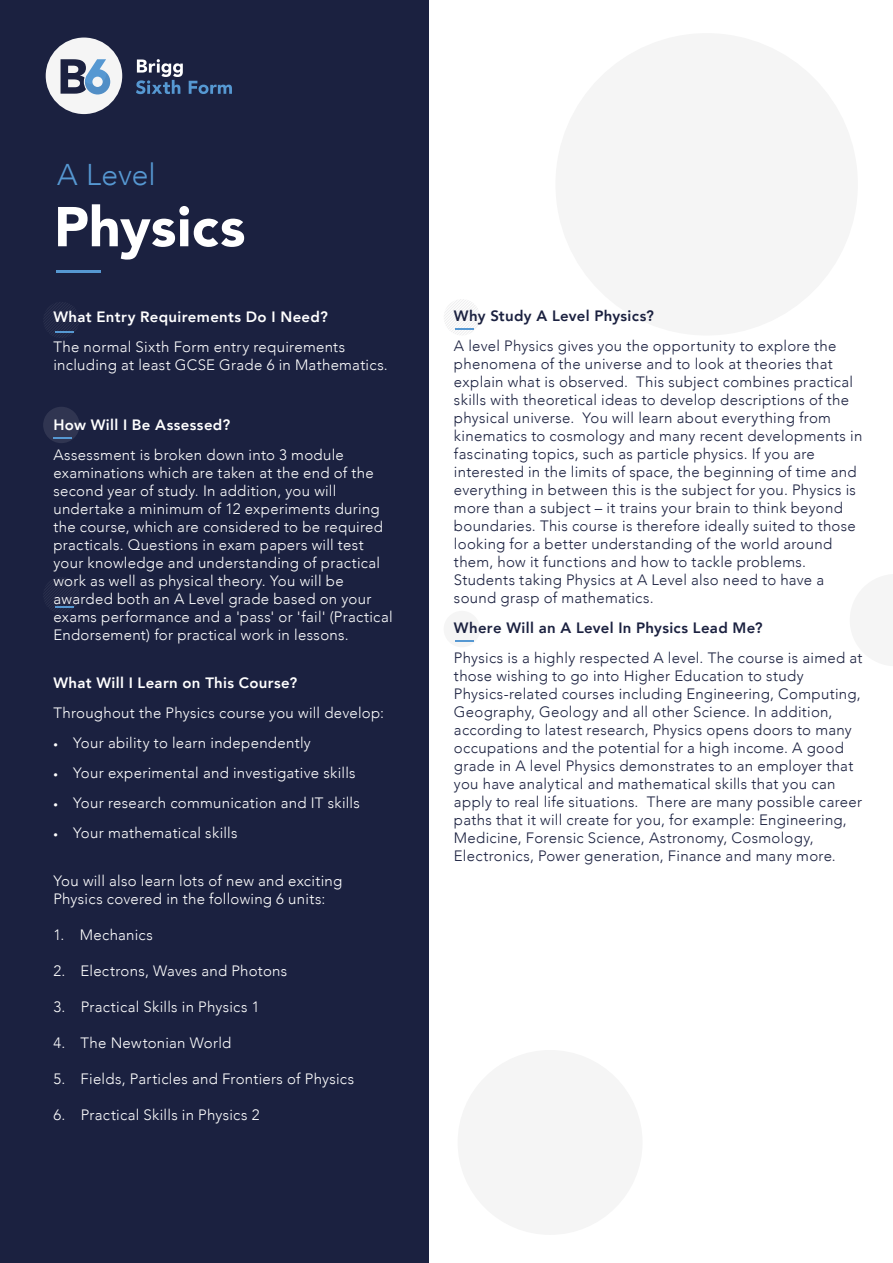
<style>
.page{position:relative;width:893px;height:1263px;background:#fff}
.page>*{position:absolute;margin:0;border:0;box-sizing:border-box;transform-origin:0 0}
.t1{font:900 55.5px "Avenir";color:#fff}
.t2{font:300 30px "Avenir";color:#5698d2}
.t3{font:300 15px/18px "Avenir";letter-spacing:.02em;color:#1b2140}
.t4{font:300 15px/18px "Avenir";letter-spacing:.02em;color:#fff}
.t5{font:800 15px "Avenir";letter-spacing:.02em;color:#fff}
.t6{font:800 15px "Avenir";letter-spacing:.02em;color:#1b2140}
.s1{font-size:9px}
</style>
<div class="page">
<div style="left:0;top:0;width:429px;height:1263px;background:#1b2140"></div>
<div style="left:555px;top:33px;width:303px;height:302px;background:#f5f5f5;border-radius:50%"></div>
<div style="left:458px;top:1050px;width:184px;height:185px;background:#f5f5f5;border-radius:50%"></div>
<div style="left:46px;top:38px;width:76px;height:76px;background:#f5f5f5;border-radius:50%"></div>
<svg style="left:61px;top:59px;width:49px;height:35px"></svg>
<svg style="left:189px;top:81px;width:43px;height:13px"></svg>
<svg style="left:136px;top:59px;width:47px;height:35px"></svg>
<hr style="left:56px;top:270px;width:44px;height:3px;background:#5698d2">
<svg style="left:43px;top:302px;width:36px;height:36px"></svg>
<svg style="left:43px;top:577px;width:36px;height:36px"></svg>
<div style="left:43px;top:407px;width:37px;height:36px;background:#303551;border-radius:50%"></div>
<svg style="left:54px;top:438px;width:18px;height:1px"></svg>
<svg style="left:444px;top:299px;width:36px;height:36px"></svg>
<div style="left:444px;top:611px;width:36px;height:36px;background:#f5f5f5;border-radius:50%"></div>
<svg style="left:456px;top:640px;width:18px;height:2px"></svg>
<h2 class="t2" style="left:57px;top:156px;width:100px">A Level</h2>
<h1 class="t1" style="left:54px;top:179px;width:193px">Physics</h1>
<p class="t5" style="left:53px;top:305px;width:276px">What Entry Requirements Do I Need?</p>
<p class="t4" style="left:53px;top:338px;width:336px">The normal Sixth Form entry requirements including at least GCSE Grade 6 in Mathematics.</p>
<p class="t5" style="left:53px;top:413px;width:178px">How Will I Be Assessed?</p>
<p class="t4" style="left:53px;top:446px;width:341px">Assessment is broken down into 3 module examinations which are taken at the end of the second year of study. In addition, you will undertake a minimum of 12 experiments during the course, which are considered to be required practicals. Questions in exam papers will test your knowledge and understanding of practical work as well as physical theory. You will be awarded both an A Level grade based on your exams performance and a 'pass' or 'fail' (Practical Endorsement) for practical work in lessons.</p>
<p class="t5" style="left:53px;top:671px;width:245px">What Will I Learn on This Course?</p>
<p class="t4" style="left:53px;top:704px;width:332px">Throughout the Physics course you will develop:</p>
<p class="t4" style="left:53px;top:734px;width:259px"><span class="s1">•</span> Your ability to learn independently</p>
<p class="t4" style="left:53px;top:764px;width:304px"><span class="s1">•</span> Your experimental and investigative skills</p>
<p class="t4" style="left:53px;top:794px;width:308px"><span class="s1">•</span> Your research communication and IT skills</p>
<p class="t4" style="left:53px;top:824px;width:186px"><span class="s1">•</span> Your mathematical skills</p>
<p class="t4" style="left:53px;top:872px;width:290px">You will also learn lots of new and exciting<br>Physics covered in the following 6 units:</p>
<p class="t4" style="left:53px;top:926px;width:101px">1. Mechanics</p>
<p class="t4" style="left:53px;top:962px;width:235px">2. Electrons, Waves and Photons</p>
<p class="t4" style="left:53px;top:998px;width:208px">3. Practical Skills in Physics 1</p>
<p class="t4" style="left:53px;top:1034px;width:179px">4. The Newtonian World</p>
<p class="t4" style="left:53px;top:1070px;width:302px">5. Fields, Particles and Frontiers of Physics</p>
<p class="t4" style="left:53px;top:1106px;width:208px">6. Practical Skills in Physics 2</p>
<p class="t6" style="left:454px;top:304px;width:201px">Why Study A Level Physics?</p>
<p class="t3" style="left:454px;top:336px;width:410px">A level Physics gives you the opportunity to explore the phenomena of the universe and to look at theories that explain what is observed. This subject combines practical skills with theoretical ideas to develop descriptions of the physical universe. You will learn about everything from kinematics to cosmology and many recent developments in fascinating topics, such as particle physics. If you are interested in the limits of space, the beginning of time and everything in between this is the subject for you. Physics is more than a subject – it trains your brain to think beyond boundaries. This course is therefore ideally suited to those looking for a better understanding of the world around them, how it functions and how to tackle problems.<br>Students taking Physics at A Level also need to have a sound grasp of mathematics.</p>
<p class="t6" style="left:454px;top:616px;width:310px">Where Will an A Level In Physics Lead Me?</p>
<p class="t3" style="left:454px;top:648px;width:410px">Physics is a highly respected A level. The course is aimed at those wishing to go into Higher Education to study Physics-related courses including Engineering, Computing, Geography, Geology and all other Science. In addition, according to latest research, Physics opens doors to many occupations and the potential for a high income. A good grade in A level Physics demonstrates to an employer that you have analytical and mathematical skills that you can apply to real life situations. There are many possible career paths that it will create for you, for example: Engineering, Medicine, Forensic Science, Astronomy, Cosmology, Electronics, Power generation, Finance and many more.</p>
</div>
